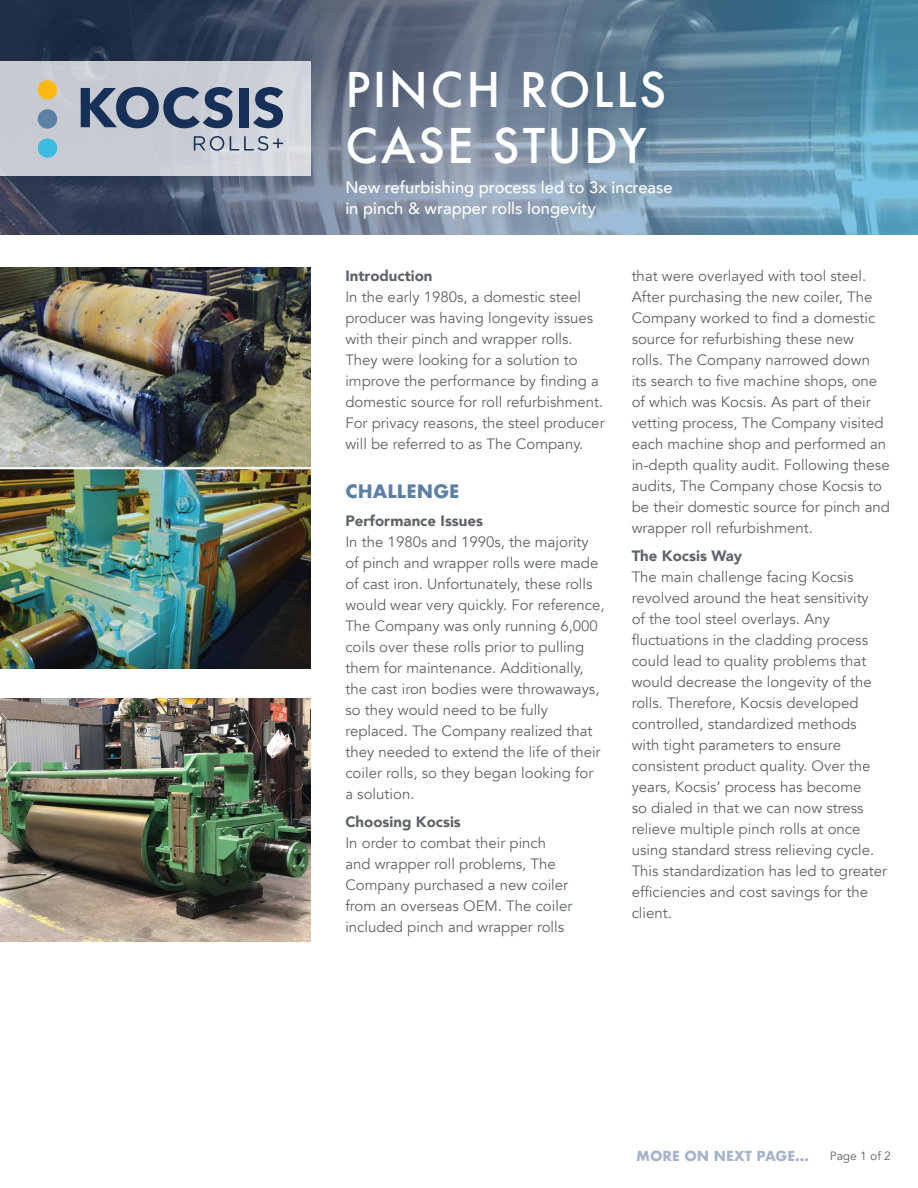
<style>
.page{position:relative;width:918px;height:1188px;background:#fff}
.page>*{position:absolute;margin:0;border:0;box-sizing:border-box;transform-origin:0 0}
.t1{font:500 46.5px/55.8px "Futura";letter-spacing:.05em;color:#fff}
.t2{font:700 18px "Futura";color:#5c80a6}
.t3{font:500 16.5px/21px "Avenir";color:#fff}
.t4{font:15px/21px "Avenir";color:#5f6469}
.t5{font:900 15px "Avenir";color:#5f6469}
.t6{font:700 13.5px "Futura";color:#a6b4cb}
.t7{font:12px "Avenir";color:#5f6469}
</style>
<div class="page">
<img style="left:0;top:699px;width:310px;height:243px">
<svg style="left:0;top:0;width:918px;height:235px;background:#5f7b93"></svg>
<div style="left:0;top:61px;width:311px;height:114px;background:linear-gradient(to right,#c4c8ce,#d1d5da)"></div>
<img style="left:0;top:268px;width:310px;height:401px">
<div style="left:38px;top:80px;width:19px;height:20px;background:#fdb913;border-radius:50%"></div>
<div style="left:38px;top:109px;width:19px;height:20px;background:#5c80a6;border-radius:50%"></div>
<div style="left:38px;top:138px;width:19px;height:20px;background:#3bbae2;border-radius:50%"></div>
<svg style="left:81px;top:87px;width:152px;height:41px;background:#6c7b92"></svg>
<div style="left:239px;top:88px;width:9px;height:39px;background:#173057"></div>
<svg style="left:253px;top:87px;width:30px;height:41px"></svg>
<svg style="left:194px;top:136px;width:30px;height:15px"></svg>
<svg style="left:230px;top:136px;width:53px;height:15px"></svg>
<h1 class="t1" style="left:345px;top:61px;width:322px">PINCH ROLLS<br>CASE STUDY</h1>
<p class="t3" style="left:345px;top:175px;width:329px">New refurbishing process led to 3x increase in pinch &amp; wrapper rolls longevity</p>
<p class="t5" style="left:345px;top:263px;width:89px">Introduction</p>
<p class="t4" style="left:345px;top:287px;width:261px">In the early 1980s, a domestic steel producer was having longevity issues with their pinch and wrapper rolls.<br>They were looking for a solution to improve the performance by finding a domestic source for roll refurbishment.<br>For privacy reasons, the steel producer will be referred to as The Company.</p>
<p class="t2" style="left:345px;top:478px;width:116px">CHALLENGE</p>
<p class="t5" style="left:345px;top:508px;width:139px">Performance Issues</p>
<p class="t4" style="left:345px;top:531px;width:261px">In the 1980s and 1990s, the majority of pinch and wrapper rolls were made of cast iron. Unfortunately, these rolls would wear very quickly. For reference, The Company was only running 6,000 coils over these rolls prior to pulling them for maintenance. Additionally, the cast iron bodies were throwaways, so they would need to be fully replaced. The Company realized that they needed to extend the life of their coiler rolls, so they began looking for a solution.</p>
<p class="t5" style="left:345px;top:808px;width:117px">Choosing Kocsis</p>
<p class="t4" style="left:345px;top:832px;width:229px">In order to combat their pinch and wrapper roll problems, The<br>Company purchased a new coiler from an overseas OEM. The coiler included pinch and wrapper rolls</p>
<p class="t4" style="left:632px;top:266px;width:260px">that were overlayed with tool steel.<br>After purchasing the new coiler, The Company worked to find a domestic source for refurbishing these new<br>rolls. The Company narrowed down<br>its search to five machine shops, one of which was Kocsis. As part of their vetting process, The Company visited each machine shop and performed an in-depth quality audit. Following these audits, The Company chose Kocsis to be their domestic source for pinch and wrapper roll refurbishment.</p>
<p class="t5" style="left:632px;top:543px;width:112px">The Kocsis Way</p>
<p class="t4" style="left:632px;top:567px;width:257px">The main challenge facing Kocsis revolved around the heat sensitivity<br>of the tool steel overlays. Any fluctuations in the cladding process could lead to quality problems that would decrease the longevity of the rolls. Therefore, Kocsis developed controlled, standardized methods with tight parameters to ensure consistent product quality. Over the years, Kocsis’ process has become<br>so dialed in that we can now stress relieve multiple pinch rolls at once using standard stress relieving cycle.<br>This standardization has led to greater efficiencies and cost savings for the client.</p>
<p class="t6" style="left:636px;top:1146px;width:174px">MORE ON NEXT PAGE...</p>
<p class="t7" style="left:830px;top:1149px;width:63px">Page 1 of 2</p>
</div>
